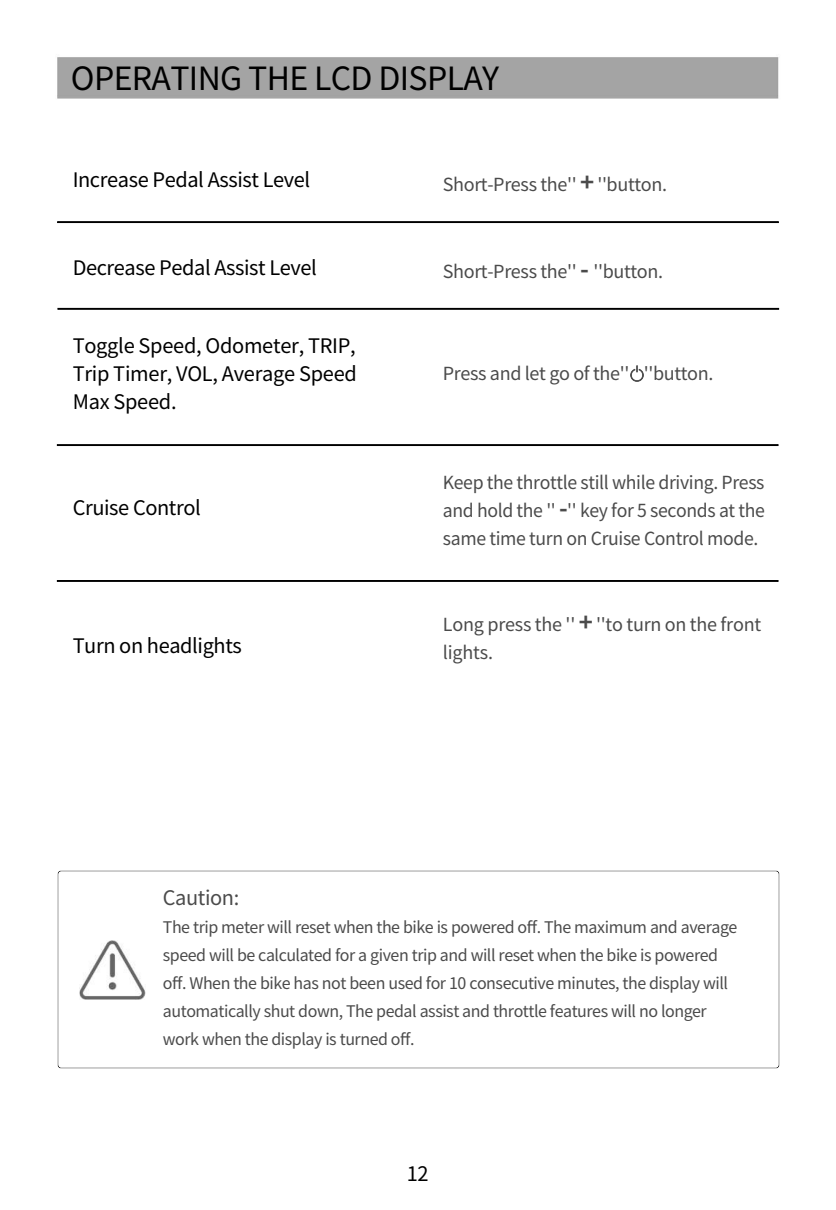
<style>
.page{position:relative;width:836px;height:1210px;background:#fff}
.page>*{position:absolute;margin:0;border:0;box-sizing:border-box;transform-origin:0 0}
.t1{font:32px "Noto Sans Hans";letter-spacing:-.02em;color:#000}
.t2{font:20px/28px "Noto Sans Hans";letter-spacing:-.02em;color:#000;text-align:justify}
.t3{font:20px "Noto Sans Hans";letter-spacing:-.02em;color:#4b4b4b}
.t4{font:18px/28px "Noto Sans Hans";letter-spacing:-.02em;color:#4b4b4b;text-align:justify}
.t5{font:16px/28px "Noto Sans Hans";letter-spacing:-.03em;color:#4b4b4b}
.s1{font-weight:700;font-size:24px}
</style>
<div class="page">
<div style="left:57px;top:221px;width:721px;height:2px;background:#000;border:1px solid #000"></div>
<div style="left:57px;top:308px;width:721px;height:2px;background:#000;border:1px solid #000"></div>
<div style="left:57px;top:444px;width:721px;height:2px;background:#000;border:1px solid #000"></div>
<div style="left:57px;top:580px;width:721px;height:2px;background:#000;border:1px solid #000"></div>
<img style="left:630px;top:366px;width:13px;height:15px">
<img style="left:57px;top:870px;width:722px;height:198px">
<img style="left:79px;top:940px;width:66px;height:59px">
<h1 class="t1" style="left:71px;top:60px;width:429px">OPERATING THE LCD DISPLAY</h1>
<p class="t2" style="left:73px;top:166px;width:239px">Increase Pedal Assist Level</p>
<p class="t4" style="left:442px;top:170px;width:226px">Short-Press the'' <span class="s1">+</span> ''button.</p>
<p class="t2" style="left:73px;top:254px;width:246px">Decrease Pedal Assist Level</p>
<p class="t4" style="left:442px;top:258px;width:222px">Short-Press the'' <span class="s1">-</span> ''button.</p>
<p class="t2" style="left:73px;top:332px;width:285px">Toggle Speed, Odometer, TRIP, Trip Timer, VOL, Average Speed Max Speed.</p>
<p class="t2" style="left:73px;top:494px;width:130px">Cruise Control</p>
<p class="t2" style="left:73px;top:632px;width:171px">Turn on headlights</p>
<p class="t4" style="left:442px;top:360px;width:272px">Press and let go of the'' ''button.</p>
<p class="t4" style="left:442px;top:469px;width:323px">Keep the throttle still while driving. Press and hold the '' <span class="s1">-</span>'' key for 5 seconds at the same time turn on Cruise Control mode.</p>
<p class="t4" style="left:442px;top:611px;width:320px">Long press the '' <span class="s1">+</span> ''to turn on the front lights.</p>
<p class="t3" style="left:163px;top:886px;width:78px">Caution:</p>
<p class="t5" style="left:163px;top:913px;width:575px">The trip meter will reset when the bike is powered off. The maximum and average speed will be calculated for a given trip and will reset when the bike is powered off. When the bike has not been used for 10 consecutive minutes, the display will automatically shut down, The pedal assist and throttle features will no longer work when the display is turned off.</p>
<p class="t2" style="left:406px;top:1160px;width:23px">12</p>
</div>
